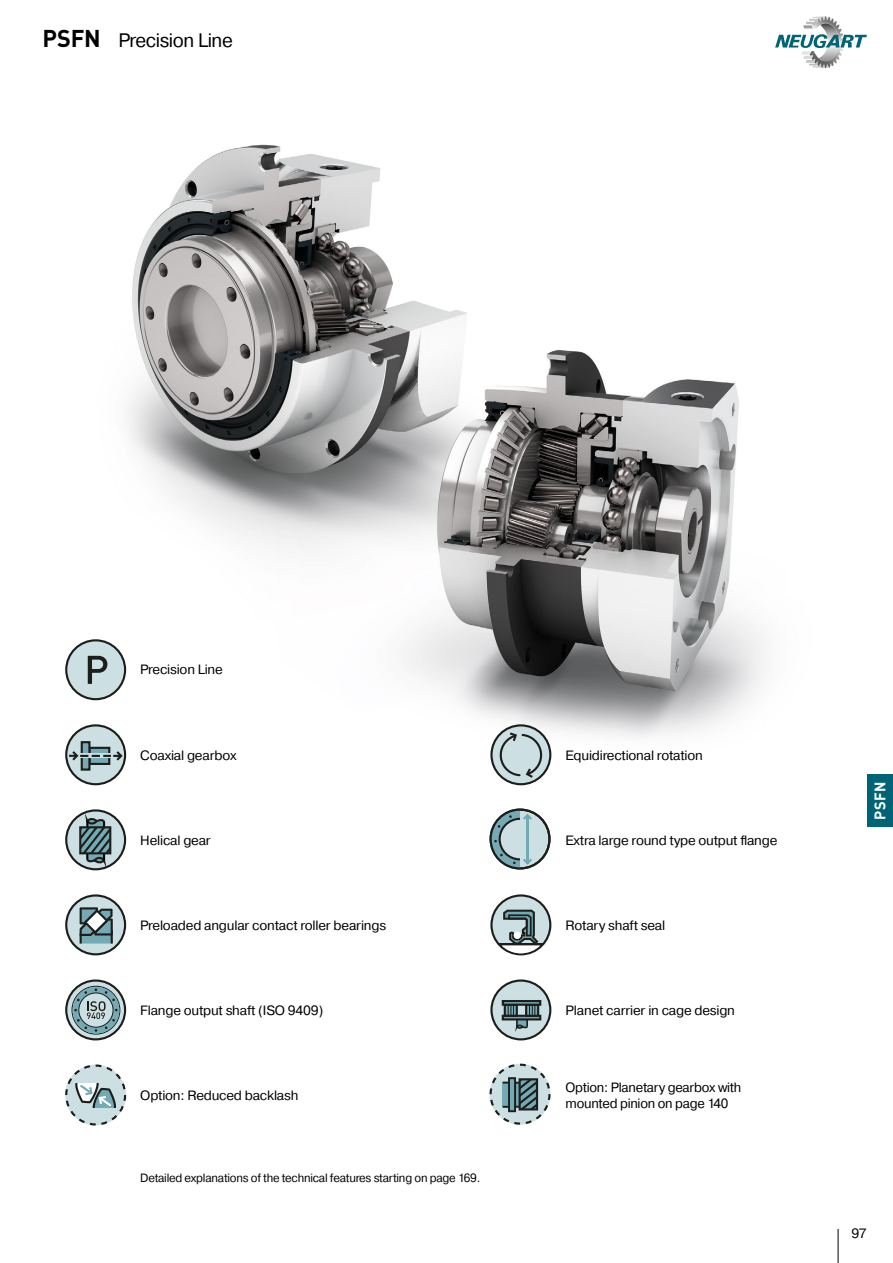
<style>
.page{position:relative;width:893px;height:1263px;background:#fff}
.page>*{position:absolute;margin:0;border:0;box-sizing:border-box;transform-origin:0 0}
.t1{font:19.5px "Pragmatica";letter-spacing:-.02em;color:#000}
.t2{font:700 15.15px "DIN Pro";color:#fff;scale:.96 1}
.t3{font:13.5px/16.2px "Pragmatica";letter-spacing:-.015em;color:#000}
.t4{font:12px "Pragmatica";letter-spacing:-.02em;color:#000;scale:.96 1}
.s1{font-family:"DIN Pro";font-weight:700;font-size:24px}
</style>
<div class="page">
<svg style="left:775px;top:16px;width:92px;height:52px"></svg>
<hr style="left:838px;top:1229px;width:1px;height:34px;background:#000">
<img style="left:65px;top:144px;width:700px;height:642px">
<div style="left:867px;top:774px;width:26px;height:53px;background:#006476"></div>
<div style="left:66px;top:640px;width:59px;height:59px;background:#cce0e4;border-radius:50%"></div>
<div style="left:65px;top:639px;width:61px;height:61px;border:2px solid #1d1d1c;border-radius:50%"></div>
<svg style="left:88px;top:656px;width:19px;height:28px"></svg>
<div style="left:66px;top:725px;width:59px;height:59px;background:#cce0e4;border-radius:50%"></div>
<div style="left:65px;top:724px;width:61px;height:61px;border:2px solid #1d1d1c;border-radius:50%"></div>
<div style="left:88px;top:747px;width:22px;height:18px;border:2px solid #1d1d1c"></div>
<div style="left:82px;top:742px;width:7px;height:27px;background:#74aab3"></div>
<div style="left:81px;top:741px;width:9px;height:30px;border:2px solid #1d1d1c"></div>
<svg style="left:69px;top:749px;width:55px;height:14px"></svg>
<svg style="left:66px;top:810px;width:59px;height:59px"></svg>
<div style="left:65px;top:809px;width:61px;height:61px;border:2px solid #1d1d1c;border-radius:50%"></div>
<svg style="left:79px;top:816px;width:32px;height:47px;background:#60787c"></svg>
<svg style="left:66px;top:895px;width:59px;height:59px"></svg>
<div style="left:65px;top:894px;width:61px;height:61px;border:2px solid #1d1d1c;border-radius:50%"></div>
<svg style="left:80px;top:907px;width:33px;height:36px"></svg>
<svg style="left:66px;top:980px;width:59px;height:59px"></svg>
<div style="left:65px;top:979px;width:61px;height:61px;border:2px solid #1d1d1c;border-radius:50%"></div>
<svg style="left:71px;top:986px;width:49px;height:49px;background:#8da6aa"></svg>
<svg style="left:65px;top:1067px;width:61px;height:58px"></svg>
<div style="left:65px;top:1064px;width:61px;height:61px;border:2px dashed #1d1d1c;border-radius:50%"></div>
<svg style="left:491px;top:725px;width:59px;height:59px"></svg>
<div style="left:490px;top:724px;width:61px;height:61px;border:2px solid #1d1d1c;border-radius:50%"></div>
<svg style="left:500px;top:731px;width:42px;height:48px;background:#afc0c3"></svg>
<div style="left:491px;top:809px;width:58px;height:59px;background:#cce0e4;border-radius:50%"></div>
<svg style="left:491px;top:811px;width:41px;height:57px"></svg>
<div style="left:490px;top:808px;width:60px;height:61px;border:2px solid #1d1d1c;border-radius:50%"></div>
<svg style="left:491px;top:895px;width:59px;height:59px"></svg>
<div style="left:490px;top:894px;width:61px;height:61px;border:2px solid #1d1d1c;border-radius:50%"></div>
<hr style="left:499px;top:943px;width:43px;height:2px;background:#1d1d1c">
<svg style="left:502px;top:910px;width:38px;height:43px"></svg>
<div style="left:514px;top:932px;width:7px;height:7px;background:#fff;border-radius:50%"></div>
<div style="left:491px;top:980px;width:59px;height:59px;background:#cce0e4;border-radius:50%"></div>
<div style="left:490px;top:979px;width:61px;height:61px;border:2px solid #1d1d1c;border-radius:50%"></div>
<svg style="left:516px;top:1020px;width:12px;height:2px"></svg>
<svg style="left:515px;top:1022px;width:13px;height:9px"></svg>
<div style="left:502px;top:1015px;width:39px;height:5px;border:2px solid #1d1d1c"></div>
<svg style="left:507px;top:1007px;width:8px;height:7px"></svg>
<div style="left:504px;top:1004px;width:14px;height:13px;border:2px solid #1d1d1c"></div>
<svg style="left:508px;top:1006px;width:6px;height:10px"></svg>
<svg style="left:528px;top:1007px;width:8px;height:7px"></svg>
<div style="left:525px;top:1004px;width:14px;height:13px;border:2px solid #1d1d1c"></div>
<svg style="left:529px;top:1006px;width:6px;height:10px"></svg>
<div style="left:502px;top:1000px;width:39px;height:6px;border:2px solid #1d1d1c"></div>
<svg style="left:490px;top:1064px;width:60px;height:61px"></svg>
<h1 class="t1" style="left:43px;top:28px;width:192px"><span class="s1">PSFN</span> Precision Line</h1>
<p class="t3" style="left:140px;top:662px;width:84px">Precision Line</p>
<p class="t3" style="left:140px;top:747px;width:98px">Coaxial gearbox</p>
<p class="t3" style="left:566px;top:747px;width:139px">Equidirectional rotation</p>
<p class="t3" style="left:140px;top:832px;width:72px">Helical gear</p>
<p class="t3" style="left:566px;top:832px;width:213px">Extra large round type output flange</p>
<p class="t3" style="left:140px;top:917px;width:247px">Preloaded angular contact roller bearings</p>
<p class="t3" style="left:566px;top:917px;width:101px">Rotary shaft seal</p>
<p class="t3" style="left:140px;top:1002px;width:185px">Flange output shaft (ISO 9409)</p>
<p class="t3" style="left:566px;top:1002px;width:171px">Planet carrier in cage design</p>
<p class="t3" style="left:140px;top:1087px;width:160px">Option: Reduced backlash</p>
<p class="t4" style="left:140px;top:1171px;width:356px">Detailed explanations of the technical features starting on page 169.</p>
<p class="t3" style="left:566px;top:1079px;width:177px">Option: Planetary gearbox with mounted pinion on page 140</p>
<p class="t2" style="left:868px;top:820px;width:41px;rotate:-90deg">PSFN</p>
<p class="t3" style="left:851px;top:1226px;width:17px">97</p>
</div>
